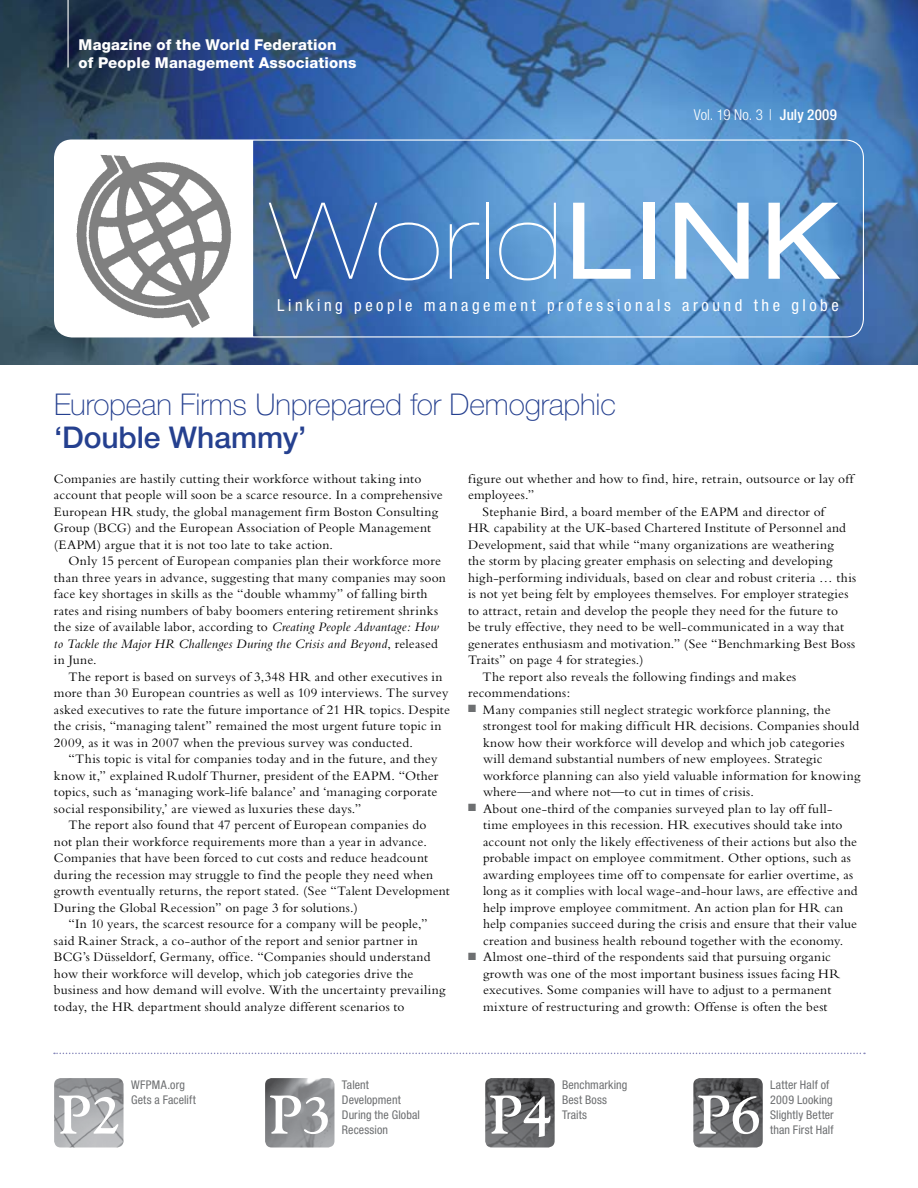
<style>
.page{position:relative;width:918px;height:1188px;background:#fff}
.page>*{position:absolute;margin:0;border:0;box-sizing:border-box;transform-origin:0 0}
.t1{font:900 expanded 106.5px "Helvetica Neue";letter-spacing:.025em;color:#fff}
.t2{font:700 54px "Goudy";color:#fff}
.t3{font:100 30px "Helvetica Neue";letter-spacing:-.005em;color:#25408f}
.t4{font:500 30px "Helvetica Neue";letter-spacing:-.005em;color:#25408f}
.t5{font:condensed 16.5px "Helvetica Neue";letter-spacing:.215em;color:#fff}
.t6{font:800 15px/18px "Helvetica Neue";letter-spacing:.01em;color:#fff}
.t7{font:300 condensed 15px "Helvetica Neue";letter-spacing:-.005em;color:#fff}
.t8{font:13.5px/16.5px "Bembo";letter-spacing:.015em;color:#000}
.t9{font:condensed 12px/15px "Helvetica Neue";letter-spacing:.01em;color:#6d6f71}
.s1{font-weight:500}
.s2{font-weight:400}
.s3{color:#6d6f71}
.s4{font-style:italic}
</style>
<div class="page">
<img style="left:0;top:0;width:918px;height:364px">
<svg style="left:54px;top:1053px;width:811px;height:1px"></svg>
<svg style="left:251px;top:139px;width:614px;height:199px;background:#558bc5"></svg>
<svg style="left:54px;top:140px;width:198px;height:198px"></svg>
<img style="left:74px;top:148px;width:159px;height:180px">
<img style="left:54px;top:1078px;width:70px;height:70px">
<img style="left:265px;top:1078px;width:69px;height:70px">
<img style="left:485px;top:1078px;width:70px;height:70px">
<img style="left:693px;top:1078px;width:70px;height:70px">
<hr style="left:68px;top:0;width:1px;height:68px;background:#fff">
<p class="t6" style="left:79px;top:35px;width:279px">Magazine of the World Federation<br>of People Management Associations</p>
<p class="t7" style="left:694px;top:106px;width:145px">Vol. 19 No. 3 | <span class="s1">July 2009</span></p>
<h1 class="t1" style="left:271px;top:179px;width:571px">World<span class="s2">link</span></h1>
<p class="t5" style="left:277px;top:296px;width:563px">Linking people management professionals around the globe</p>
<h3 class="t3" style="left:54px;top:387px;width:564px">European Firms Unprepared for Demographic</h3>
<h3 class="t4" style="left:54px;top:420px;width:254px">‘Double Whammy’</h3>
<p class="t8" style="left:468px;top:470px;width:387px">figure out whether and how to find, hire, retrain, outsource or lay off</p>
<p class="t8" style="left:468px;top:487px;width:68px">employees.”</p>
<p class="t8" style="left:483px;top:503px;width:343px">Stephanie Bird, a board member of the EAPM and director of</p>
<p class="t8" style="left:468px;top:520px;width:380px">HR capability at the UK-based Chartered Institute of Personnel and</p>
<p class="t8" style="left:468px;top:536px;width:367px">Development, said that while “many organizations are weathering</p>
<p class="t8" style="left:468px;top:553px;width:366px">the storm by placing greater emphasis on selecting and developing</p>
<p class="t8" style="left:468px;top:569px;width:390px">high-performing individuals, based on clear and robust criteria … this</p>
<p class="t8" style="left:468px;top:586px;width:382px">is not yet being felt by employees themselves. For employer strategies</p>
<p class="t8" style="left:468px;top:602px;width:372px">to attract, retain and develop the people they need for the future to</p>
<p class="t8" style="left:468px;top:619px;width:378px">be truly effective, they need to be well-communicated in a way that</p>
<p class="t8" style="left:468px;top:635px;width:389px">generates enthusiasm and motivation.” (See “Benchmarking Best Boss</p>
<p class="t8" style="left:468px;top:652px;width:177px">Traits” on page 4 for strategies.)</p>
<p class="t8" style="left:483px;top:668px;width:315px">The report also reveals the following findings and makes</p>
<p class="t8" style="left:468px;top:685px;width:104px">recommendations:</p>
<p class="t8" style="left:483px;top:701px;width:379px;text-indent:-15px"><span class="s3">■</span> Many companies still neglect strategic workforce planning, the strongest tool for making difficult HR decisions. Companies should know how their workforce will develop and which job categories will demand substantial numbers of new employees. Strategic workforce planning can also yield valuable information for knowing where—and where not—to cut in times of crisis.</p>
<p class="t8" style="left:483px;top:800px;width:376px;text-indent:-15px"><span class="s3">■</span> About one-third of the companies surveyed plan to lay off full&shy;time employees in this recession. HR executives should take into account not only the likely effectiveness of their actions but also the probable impact on employee commitment. Other options, such as awarding employees time off to compensate for earlier overtime, as long as it complies with local wage-and-hour laws, are effective and help improve employee commitment. An action plan for HR can help companies succeed during the crisis and ensure that their value creation and business health rebound together with the economy.</p>
<p class="t8" style="left:483px;top:949px;width:359px;text-indent:-15px"><span class="s3">■</span> Almost one-third of the respondents said that pursuing organic growth was one of the most important business issues facing HR executives. Some companies will have to adjust to a permanent mixture of restructuring and growth: Offense is often the best</p>
<p class="t8" style="left:54px;top:470px;width:390px">Companies are hastily cutting their workforce without taking into account that people will soon be a scarce resource. In a comprehensive European HR study, the global management firm Boston Consulting Group (BCG) and the European Association of People Management (EAPM) argue that it is not too late to take action.</p>
<p class="t8" style="left:54px;top:553px;width:393px;text-indent:15px">Only 15 percent of European companies plan their workforce more than three years in advance, suggesting that many companies may soon face key shortages in skills as the “double whammy” of falling birth rates and rising numbers of baby boomers entering retirement shrinks the size of available labor, according to <span class="s4">Creating People Advantage: How to Tackle the Major HR Challenges During the Crisis and Beyond</span>, released in June.</p>
<p class="t8" style="left:54px;top:668px;width:397px;text-indent:15px">The report is based on surveys of 3,348 HR and other executives in more than 30 European countries as well as 109 interviews. The survey asked executives to rate the future importance of 21 HR topics. Despite the crisis, “managing talent” remained the most urgent future topic in 2009, as it was in 2007 when the previous survey was conducted.</p>
<p class="t8" style="left:54px;top:751px;width:386px;text-align:justify;text-indent:15px">“This topic is vital for companies today and in the future, and they know it,” explained Rudolf Thurner, president of the EAPM. “Other topics, such as ‘managing work-life balance’ and ‘managing corporate social responsibility,’ are viewed as luxuries these days.”</p>
<p class="t8" style="left:69px;top:817px;width:359px">The report also found that 47 percent of European companies do</p>
<p class="t8" style="left:54px;top:833px;width:375px">not plan their workforce requirements more than a year in advance.</p>
<p class="t8" style="left:54px;top:850px;width:376px">Companies that have been forced to cut costs and reduce headcount</p>
<p class="t8" style="left:54px;top:866px;width:381px">during the recession may struggle to find the people they need when</p>
<p class="t8" style="left:54px;top:883px;width:397px">growth eventually returns, the report stated. (See “Talent Development</p>
<p class="t8" style="left:54px;top:899px;width:305px">During the Global Recession” on page 3 for solutions.)</p>
<p class="t8" style="left:69px;top:916px;width:360px">“In 10 years, the scarcest resource for a company will be people,”</p>
<p class="t8" style="left:54px;top:932px;width:366px">said Rainer Strack, a co-author of the report and senior partner in</p>
<p class="t8" style="left:54px;top:949px;width:378px">BCG’s Düsseldorf, Germany, office. “Companies should understand</p>
<p class="t8" style="left:54px;top:965px;width:361px">how their workforce will develop, which job categories drive the</p>
<p class="t8" style="left:54px;top:982px;width:393px">business and how demand will evolve. With the uncertainty prevailing</p>
<p class="t8" style="left:54px;top:998px;width:352px">today, the HR department should analyze different scenarios to</p>
<h2 class="t2" style="left:58px;top:1082px;width:65px">P2</h2>
<p class="t9" style="left:131px;top:1077px;width:66px">WFPMA.org<br>Gets a Facelift</p>
<h2 class="t2" style="left:270px;top:1082px;width:65px">P3</h2>
<p class="t9" style="left:342px;top:1077px;width:80px">Talent<br>Development<br>During the Global<br>Recession</p>
<h2 class="t2" style="left:490px;top:1082px;width:65px">P4</h2>
<p class="t9" style="left:562px;top:1077px;width:67px">Benchmarking<br>Best Boss<br>Traits</p>
<h2 class="t2" style="left:698px;top:1082px;width:65px">P6</h2>
<p class="t9" style="left:770px;top:1077px;width:65px">Latter Half of<br>2009 Looking<br>Slightly Better than First Half</p>
</div>
